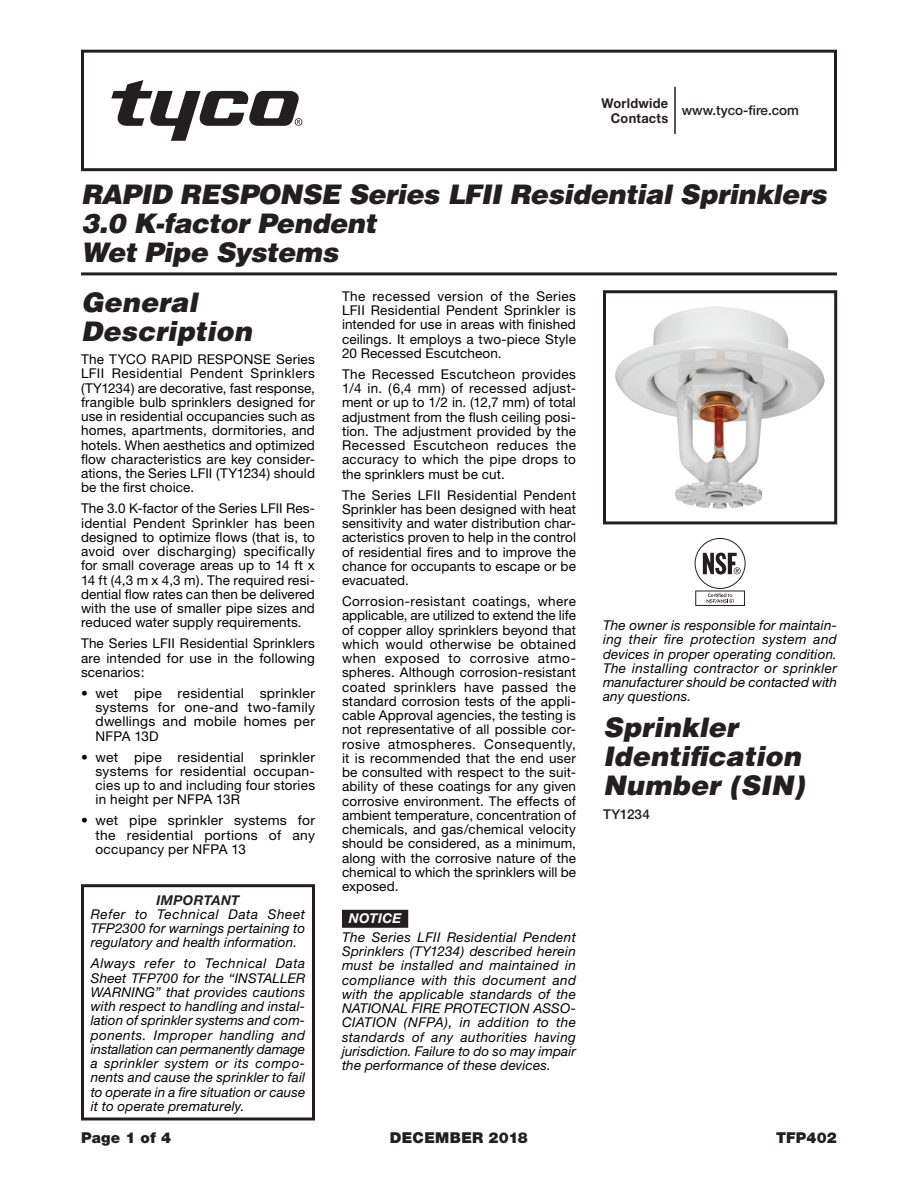
<style>
.page{position:relative;width:918px;height:1188px;background:#fff}
.page>*{position:absolute;margin:0;border:0;box-sizing:border-box;transform-origin:0 0}
.Ital_Header{font:italic 900 27px/28.8px "Helvetica";letter-spacing:-.01em;color:#231f20}
.t1{font:900 15px "Helvetica Neue LT Std";letter-spacing:.015em;color:#231f20}
.Data_Text_2{font:13.5px/14.2px "Helvetica Neue";letter-spacing:.01em;color:#000;text-align:justify}
.Data_copy_warning{font:italic 13.5px/14.2px "Helvetica Neue";letter-spacing:.005em;color:#000;text-align:justify}
.t2{font:13.5px/14.2px "Helvetica Neue LT Std";letter-spacing:.02em;color:#000;text-align:justify}
.t3{font:700 13.5px/15px "Helvetica Neue LT Std";letter-spacing:.02em;color:#231f20;text-align:right;scale:.95 1}
.t4{font:500 13.5px "Helvetica Neue LT Std";color:#231f20}
.t5{font:italic 700 13.5px "Helvetica Neue";letter-spacing:.025em;color:#231f20}
.SIN_Numbers_Special{font:500 13.5px "Helvetica Neue";letter-spacing:.01em;color:#231f20}
.NoticeK_O{font:italic 700 13.5px "Helvetica Neue LT Std";letter-spacing:.02em;color:#fff}
</style>
<div class="page">
<div style="left:81px;top:50px;width:756px;height:121px;border:3px solid #231f20"></div>
<hr style="left:81px;top:272px;width:756px;height:3px;background:#231f20">
<div style="left:81px;top:884px;width:234px;height:236px;border:3px solid #231f20"></div>
<hr style="left:674px;top:87px;width:2px;height:47px;background:#231f20">
<svg style="left:111px;top:80px;width:191px;height:61px"></svg>
<div style="left:342px;top:910px;width:66px;height:18px;background:#231f20"></div>
<img style="left:615px;top:306px;width:210px;height:203px">
<div style="left:603px;top:290px;width:234px;height:234px;border:3px solid #231f20"></div>
<svg style="left:695px;top:538px;width:51px;height:68px"></svg>
<p class="t3" style="left:602px;top:95px;width:72px">Worldwide<br>Contacts</p>
<p class="t4" style="left:682px;top:102px;width:119px">www.tyco-fire.com</p>
<h1 class="Ital_Header" style="left:81px;top:179px;width:747px">RAPID RESPONSE Series LFII Residential Sprinklers<br>3.0 K-factor Pendent<br>Wet Pipe Systems</h1>
<p class="Ital_Header" style="left:81px;top:287px;width:172px">General<br>Description</p>
<p class="Data_Text_2" style="left:81px;top:352px;width:236px">The TYCO RAPID RESPONSE Series LFII Residential Pendent Sprinklers (TY1234) are decorative, fast response, frangible bulb sprinklers designed for use in residential occupancies such as homes, apartments, dormitories, and hotels. When aesthetics and optimized flow characteristics are key consider&shy;ations, the Series LFII (TY1234) should be the first choice.</p>
<p class="Data_Text_2" style="left:81px;top:501px;width:236px">The 3.0 K-factor of the Series LFII Res&shy;idential Pendent Sprinkler has been designed to optimize flows (that is, to avoid over discharging) specifically for small coverage areas up to 14 ft x 14 ft (4,3 m x 4,3 m). The required resi&shy;dential flow rates can then be delivered with the use of smaller pipe sizes and reduced water supply requirements.</p>
<p class="Data_Text_2" style="left:81px;top:636px;width:236px">The Series LFII Residential Sprinklers are intended for use in the following scenarios:</p>
<p class="t2" style="left:96px;top:686px;width:221px;text-indent:-15px">• wet pipe residential sprinkler systems for one-and two-family dwellings and mobile homes per NFPA 13D</p>
<p class="t2" style="left:96px;top:749px;width:221px;text-indent:-15px">• wet pipe residential sprinkler systems for residential occupan&shy;cies up to and including four stories in height per NFPA 13R</p>
<p class="t2" style="left:96px;top:813px;width:221px;text-indent:-15px">• wet pipe sprinkler systems for the residential portions of any occupancy per NFPA 13</p>
<p class="t5" style="left:156px;top:891px;width:85px">IMPORTANT</p>
<p class="Data_copy_warning" style="left:91px;top:907px;width:216px">Refer to Technical Data Sheet TFP2300 for warnings pertaining to regulatory and health information.</p>
<p class="Data_copy_warning" style="left:91px;top:956px;width:216px">Always refer to Technical Data Sheet TFP700 for the “INSTALLER WARNING” that provides cautions with respect to handling and instal&shy;lation of sprinkler systems and com&shy;ponents. Improper handling and installation can permanently damage a sprinkler system or its compo&shy;nents and cause the sprinkler to fail to operate in a fire situation or cause it to operate prematurely.</p>
<p class="Data_Text_2" style="left:342px;top:289px;width:236px">The recessed version of the Series LFII Residential Pendent Sprinkler is intended for use in areas with finished ceilings. It employs a two-piece Style 20 Recessed Escutcheon.</p>
<p class="Data_Text_2" style="left:342px;top:367px;width:236px">The Recessed Escutcheon provides 1/4 in. (6,4 mm) of recessed adjust&shy;ment or up to 1/2 in. (12,7 mm) of total adjustment from the flush ceiling posi&shy;tion. The adjustment provided by the Recessed Escutcheon reduces the accuracy to which the pipe drops to the sprinklers must be cut.</p>
<p class="Data_Text_2" style="left:342px;top:488px;width:236px">The Series LFII Residential Pendent Sprinkler has been designed with heat sensitivity and water distribution char&shy;acteristics proven to help in the control of residential fires and to improve the chance for occupants to escape or be evacuated.</p>
<p class="Data_Text_2" style="left:342px;top:594px;width:236px">Corrosion-resistant coatings, where applicable, are utilized to extend the life of copper alloy sprinklers beyond that which would otherwise be obtained when exposed to corrosive atmo&shy;spheres. Although corrosion-resistant coated sprinklers have passed the standard corrosion tests of the appli&shy;cable Approval agencies, the testing is not representative of all possible cor&shy;rosive atmospheres. Consequently, it is recommended that the end user be consulted with respect to the suit&shy;ability of these coatings for any given corrosive environment. The effects of ambient temperature, concentration of chemicals, and gas/chemical velocity should be considered, as a minimum, along with the corrosive nature of the chemical to which the sprinklers will be exposed.</p>
<p class="NoticeK_O" style="left:349px;top:910px;width:54px">NOTICE</p>
<p class="Data_copy_warning" style="left:342px;top:930px;width:236px">The Series LFII Residential Pendent Sprinklers (TY1234) described herein must be installed and maintained in compliance with this document and with the applicable standards of the NATIONAL FIRE PROTECTION ASSO-CIATION (NFPA), in addition to the standards of any authorities having jurisdiction. Failure to do so may impair the performance of these devices.</p>
<p class="Data_copy_warning" style="left:603px;top:618px;width:236px">The owner is responsible for maintain&shy;ing their fire protection system and devices in proper operating condition.<br>The installing contractor or sprinkler manufacturer should be contacted with any questions.</p>
<p class="Ital_Header" style="left:603px;top:712px;width:203px">Sprinkler<br>Identification<br>Number (SIN)</p>
<p class="SIN_Numbers_Special" style="left:603px;top:806px;width:48px">TY1234</p>
<p class="t1" style="left:81px;top:1128px;width:92px">Page 1 of 4</p>
<p class="t1" style="left:390px;top:1128px;width:140px">DECEMBER 2018</p>
<p class="t1" style="left:776px;top:1128px;width:62px">TFP402</p>
</div>
